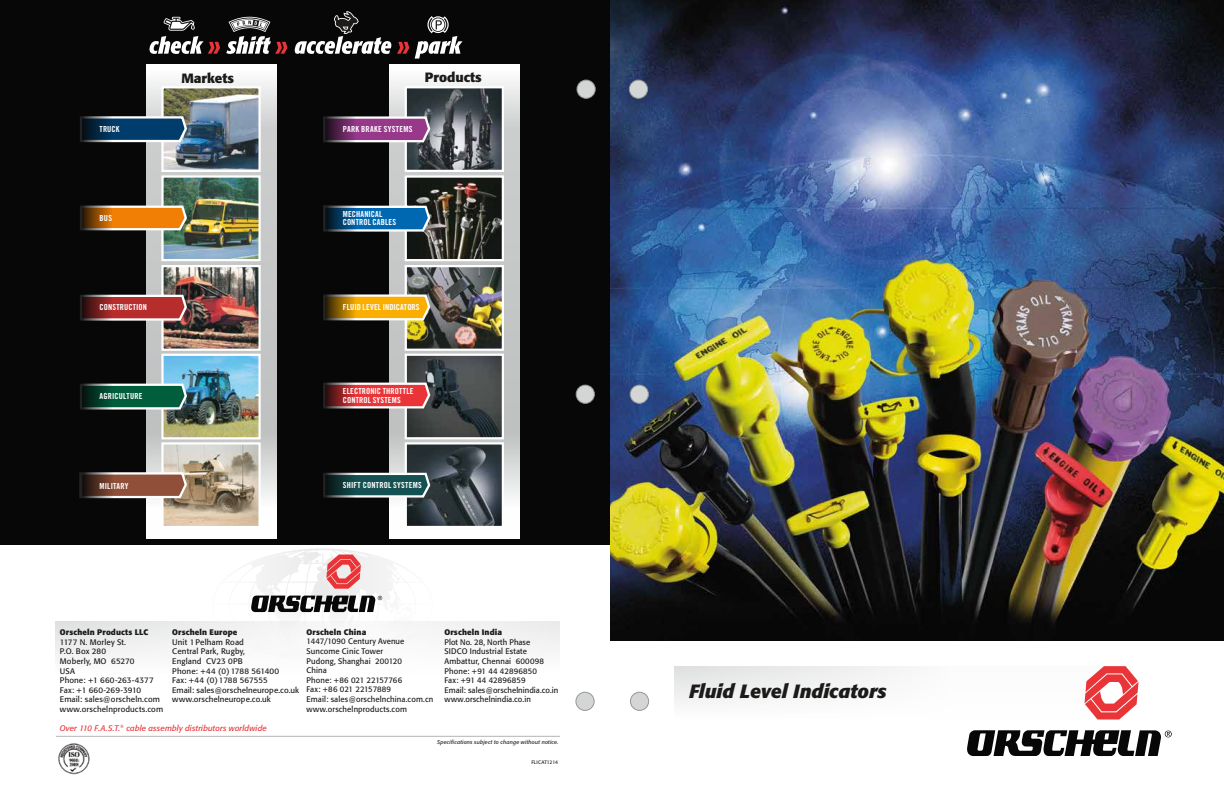
<style>
.page{position:relative;width:1224px;height:792px;background:#fff}
.page>*{position:absolute;margin:0;border:0;box-sizing:border-box;transform-origin:0 0}
.t1{font:italic 700 19px "Formata";letter-spacing:-.005em;color:#1c1b1a}
.t2{font:700 13.3px "Formata";color:#1c1b1a}
.t3{font:8.3px/8.9px "Trade Gothic Bold Cond Twenty";letter-spacing:.02em;color:#fff}
.t4{font:8px/9.6px "Formata";letter-spacing:.015em;color:#1c1b1a}
.t5{font:700 8px "Formata";letter-spacing:.015em;color:#1c1b1a}
.t6{font:italic 8px "Formata";letter-spacing:.015em;color:#e93337}
.t7{font:italic 5.5px "Formata";letter-spacing:.025em;color:#1c1b1a}
.t8{font:5px "Formata";letter-spacing:.005em;color:#1c1b1a}
</style>
<div class="page">
<div style="left:0;top:0;width:614px;height:544px;background:#070707"></div>
<svg style="left:397px;top:42px;width:12px;height:12px"></svg>
<svg style="left:415px;top:16px;width:47px;height:43px"></svg>
<svg style="left:295px;top:11px;width:96px;height:43px"></svg>
<svg style="left:226px;top:16px;width:61px;height:38px"></svg>
<svg style="left:150px;top:16px;width:70px;height:38px"></svg>
<div style="left:675px;top:666px;width:425px;height:54px;background:linear-gradient(to right,#eff0f0,#fff)"></div>
<img style="left:611px;top:0;width:613px;height:640px">
<svg style="left:146px;top:65px;width:130px;height:473px"></svg>
<svg style="left:390px;top:65px;width:130px;height:473px"></svg>
<img style="left:408px;top:357px;width:93px;height:79px">
<div style="left:405px;top:354px;width:99px;height:85px;border:2px solid #fff"></div>
<svg style="left:323px;top:383px;width:107px;height:25px"></svg>
<img style="left:408px;top:268px;width:93px;height:80px">
<div style="left:405px;top:265px;width:99px;height:86px;border:2px solid #fff"></div>
<svg style="left:323px;top:294px;width:107px;height:26px"></svg>
<img style="left:408px;top:445px;width:93px;height:80px">
<div style="left:405px;top:442px;width:99px;height:86px;border:2px solid #fff"></div>
<svg style="left:323px;top:473px;width:107px;height:25px"></svg>
<img style="left:408px;top:89px;width:93px;height:80px">
<div style="left:405px;top:86px;width:99px;height:86px;border:2px solid #fff"></div>
<svg style="left:323px;top:116px;width:107px;height:26px"></svg>
<img style="left:408px;top:178px;width:93px;height:80px">
<div style="left:405px;top:175px;width:99px;height:86px;border:2px solid #fff"></div>
<svg style="left:323px;top:206px;width:107px;height:26px"></svg>
<img style="left:164px;top:357px;width:94px;height:79px">
<div style="left:161px;top:354px;width:100px;height:85px;border:2px solid #fff"></div>
<img style="left:164px;top:178px;width:94px;height:80px">
<div style="left:161px;top:175px;width:100px;height:86px;border:2px solid #fff"></div>
<img style="left:164px;top:89px;width:94px;height:80px">
<div style="left:161px;top:86px;width:100px;height:86px;border:2px solid #fff"></div>
<img style="left:164px;top:268px;width:94px;height:80px">
<div style="left:161px;top:265px;width:100px;height:86px;border:2px solid #fff"></div>
<img style="left:164px;top:445px;width:94px;height:80px">
<div style="left:161px;top:442px;width:100px;height:86px;border:2px solid #fff"></div>
<svg style="left:80px;top:295px;width:107px;height:26px"></svg>
<svg style="left:80px;top:116px;width:107px;height:26px"></svg>
<svg style="left:80px;top:206px;width:107px;height:24px"></svg>
<svg style="left:80px;top:384px;width:107px;height:26px"></svg>
<svg style="left:80px;top:472px;width:107px;height:26px"></svg>
<svg style="left:967px;top:730px;width:205px;height:26px"></svg>
<svg style="left:1085px;top:666px;width:54px;height:54px"></svg>
<svg style="left:251px;top:548px;width:141px;height:67px"></svg>
<div style="left:54px;top:621px;width:427px;height:54px;background:linear-gradient(to bottom,#e8e9e9,#fefefe)"></div>
<div style="left:278px;top:621px;width:282px;height:54px;background:#f9f9f9"></div>
<hr style="left:56px;top:736px;width:504px;height:1px;background:#b5b7b7">
<img style="left:58px;top:743px;width:31px;height:31px">
<div style="left:629px;top:80px;width:19px;height:18px;background:#d4d5d5;border-radius:50%"></div>
<div style="left:629px;top:80px;width:19px;height:19px;border:1px solid #969798;border-radius:50%"></div>
<div style="left:630px;top:385px;width:18px;height:18px;background:#d4d5d5;border-radius:50%"></div>
<div style="left:630px;top:385px;width:19px;height:19px;border:1px solid #969798;border-radius:50%"></div>
<div style="left:630px;top:692px;width:19px;height:18px;background:#d4d5d5;border-radius:50%"></div>
<div style="left:630px;top:692px;width:19px;height:19px;border:1px solid #969798;border-radius:50%"></div>
<div style="left:577px;top:80px;width:18px;height:18px;background:#d4d5d5;border-radius:50%"></div>
<div style="left:577px;top:80px;width:19px;height:19px;border:1px solid #969798;border-radius:50%"></div>
<div style="left:576px;top:385px;width:18px;height:18px;background:#d4d5d5;border-radius:50%"></div>
<div style="left:576px;top:385px;width:19px;height:19px;border:1px solid #969798;border-radius:50%"></div>
<div style="left:576px;top:692px;width:18px;height:18px;background:#d4d5d5;border-radius:50%"></div>
<div style="left:575px;top:692px;width:20px;height:19px;border:1px solid #969798;border-radius:50%"></div>
<h2 class="t2" style="left:181px;top:70px;width:54px">Markets</h2>
<h2 class="t2" style="left:425px;top:69px;width:58px">Products</h2>
<p class="t3" style="left:100px;top:124px;width:21px">TRUCK</p>
<p class="t3" style="left:343px;top:125px;width:71px">PARK BRAKE SYSTEMS</p>
<p class="t3" style="left:100px;top:213px;width:14px">BUS</p>
<p class="t3" style="left:343px;top:209px;width:55px">MECHANICAL<br>CONTROL CABLES</p>
<p class="t3" style="left:100px;top:303px;width:49px">CONSTRUCTION</p>
<p class="t3" style="left:343px;top:303px;width:78px">FLUID LEVEL INDICATORS</p>
<p class="t3" style="left:100px;top:392px;width:44px">AGRICULTURE</p>
<p class="t3" style="left:343px;top:386px;width:72px">ELECTRONIC THROTTLE<br>CONTROL SYSTEMS</p>
<p class="t3" style="left:100px;top:481px;width:31px">MILITARY</p>
<p class="t3" style="left:343px;top:480px;width:80px">SHIFT CONTROL SYSTEMS</p>
<p class="t5" style="left:60px;top:627px;width:90px">Orscheln Products LLC</p>
<p class="t4" style="left:60px;top:637px;width:105px">1177 N. Morley St.<br>P.O. Box 280<br>Moberly, MO 65270<br>USA<br>Phone: +1 660-263-4377<br>Fax: +1 660-269-3910<br>Email: sales@orscheln.com www.orschelnproducts.com</p>
<p class="t5" style="left:307px;top:627px;width:61px">Orscheln China</p>
<p class="t4" style="left:307px;top:637px;width:128px">1447/1090 Century Avenue<br>Suncome Cinic Tower<br>Pudong, Shanghai 200120<br>China<br>Phone: +86 021 22157766<br>Fax: +86 021 22157889<br>Email: sales@orschelnchina.com.cn www.orschelnproducts.com</p>
<p class="t5" style="left:172px;top:627px;width:67px">Orscheln Europe</p>
<p class="t4" style="left:172px;top:637px;width:129px">Unit 1 Pelham Road<br>Central Park, Rugby,<br>England CV23 0PB<br>Phone: +44 (0) 1788 561400<br>Fax: +44 (0)1788 567555<br>Email: sales@orschelneurope.co.uk www.orschelneurope.co.uk</p>
<p class="t5" style="left:444px;top:627px;width:59px">Orscheln India</p>
<p class="t4" style="left:444px;top:637px;width:115px">Plot No. 28, North Phase<br>SIDCO Industrial Estate<br>Ambattur, Chennai 600098<br>Phone: +91 44 42896850<br>Fax: +91 44 42896859<br>Email: sales@orschelnindia.co.in www.orschelnindia.co.in</p>
<p class="t6" style="left:60px;top:723px;width:209px">Over 110 F.A.S.T.<sup>®</sup> cable assembly distributors worldwide</p>
<p class="t7" style="left:437px;top:739px;width:123px">Specifications subject to change without notice.</p>
<p class="t8" style="left:531px;top:759px;width:28px">FLICAT1214</p>
<h1 class="t1" style="left:689px;top:680px;width:199px">Fluid Level Indicators</h1>
</div>
